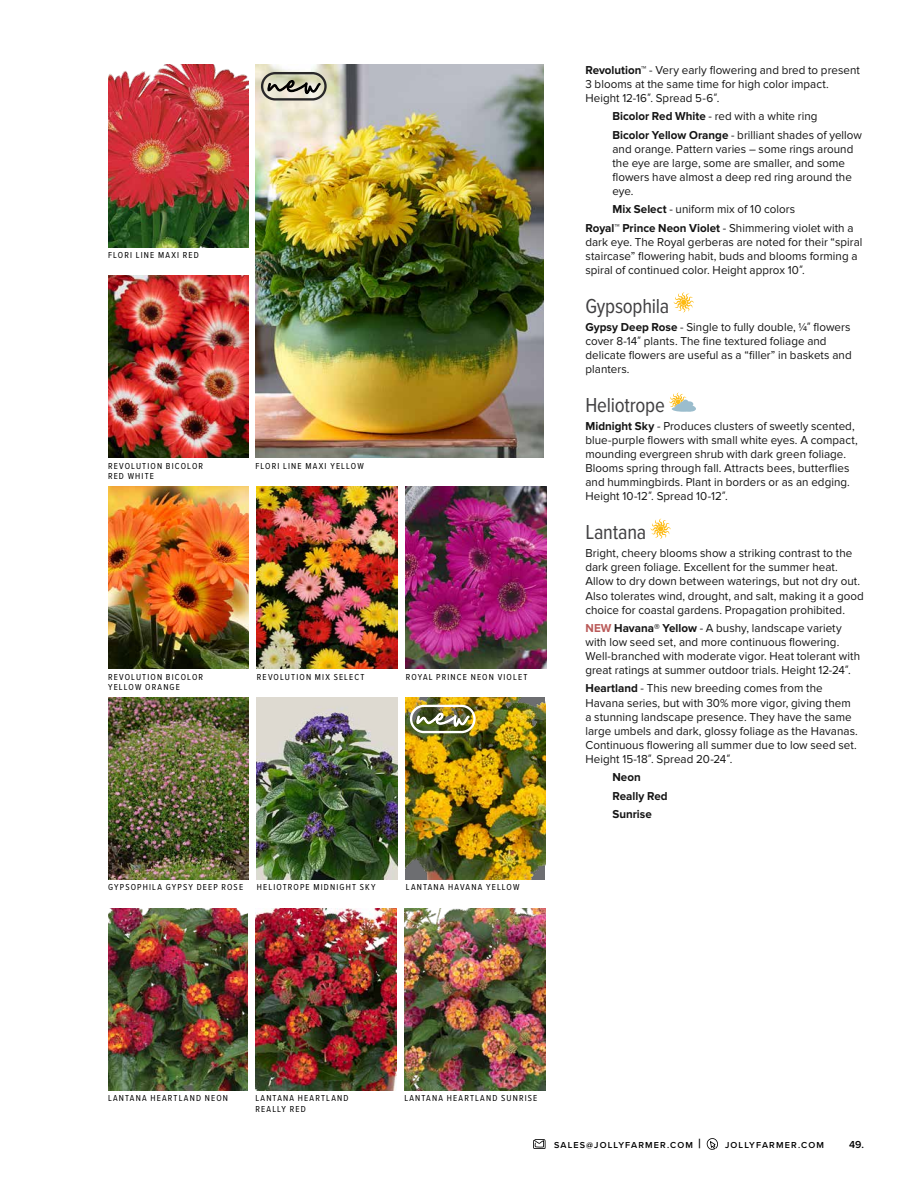
<style>
.page{position:relative;width:918px;height:1188px;background:#fff}
.page>*{position:absolute;margin:0;border:0;box-sizing:border-box;transform-origin:0 0}
.t1{font:21px "Proxima Nova Cond";letter-spacing:-.01em;color:#414042}
.t2{font:12px/14.1px "Proxima Nova";letter-spacing:.005em;color:#141414}
.t3{font:700 12px/18.5px "Proxima Nova";color:#141414}
.t4{font:600 10.5px "Proxima Nova";color:#000}
.t5{font:9px/10.8px "Proxima Nova Cond";letter-spacing:.125em;color:#000}
.t6{font:600 9px "Proxima Nova";letter-spacing:.13em;color:#000}
.s1{font-weight:700}
.s2{font-family:"Museo Slab 300"}
.s3{font-weight:700;color:#ba5a59}
.s4{font-size:13.5px}
</style>
<div class="page">
<svg style="left:533px;top:1139px;width:13px;height:10px"></svg>
<svg style="left:707px;top:1138px;width:11px;height:12px"></svg>
<svg style="left:674px;top:292px;width:20px;height:21px"></svg>
<div style="left:685px;top:401px;width:8px;height:6px;background:#9bbdcd;border-radius:50%"></div>
<svg style="left:669px;top:393px;width:19px;height:18px"></svg>
<div style="left:672px;top:406px;width:23px;height:6px;background:#9bbdcd;border-radius:50%"></div>
<div style="left:682px;top:400px;width:7px;height:8px;background:#9bbdcd;border-radius:50%"></div>
<div style="left:683px;top:405px;width:13px;height:7px;background:#9bbdcd;border-radius:50%"></div>
<svg style="left:650px;top:519px;width:21px;height:20px"></svg>
<img style="left:108px;top:65px;width:141px;height:182px">
<img style="left:108px;top:276px;width:141px;height:182px">
<img style="left:255px;top:65px;width:288px;height:393px">
<svg style="left:257px;top:65px;width:143px;height:38px;background:#b9bab7"></svg>
<svg style="left:261px;top:72px;width:66px;height:29px;background:#a19f90"></svg>
<img style="left:108px;top:487px;width:141px;height:182px">
<img style="left:257px;top:487px;width:141px;height:182px">
<img style="left:406px;top:487px;width:141px;height:182px">
<img style="left:108px;top:698px;width:141px;height:182px">
<img style="left:257px;top:698px;width:141px;height:182px">
<img style="left:406px;top:735px;width:139px;height:145px">
<img style="left:406px;top:698px;width:139px;height:37px">
<img style="left:410px;top:705px;width:66px;height:28px">
<img style="left:108px;top:908px;width:140px;height:183px">
<img style="left:255px;top:908px;width:141px;height:183px">
<img style="left:404px;top:908px;width:141px;height:183px">
<p class="t5" style="left:108px;top:249px;width:92px">FLORI LINE MAXI RED</p>
<p class="t5" style="left:108px;top:460px;width:97px">REVOLUTION BICOLOR<br>RED WHITE</p>
<p class="t5" style="left:255px;top:460px;width:110px">FLORI LINE MAXI YELLOW</p>
<p class="t5" style="left:108px;top:671px;width:97px">REVOLUTION BICOLOR<br>YELLOW ORANGE</p>
<p class="t5" style="left:257px;top:671px;width:109px">REVOLUTION MIX SELECT</p>
<p class="t5" style="left:406px;top:671px;width:123px">ROYAL PRINCE NEON VIOLET</p>
<p class="t5" style="left:108px;top:882px;width:137px">GYPSOPHILA GYPSY DEEP ROSE</p>
<p class="t5" style="left:257px;top:882px;width:120px">HELIOTROPE MIDNIGHT SKY</p>
<p class="t5" style="left:406px;top:882px;width:115px">LANTANA HAVANA YELLOW</p>
<p class="t2" style="left:585px;top:63px;width:276px"><span class="s1">Revolution™</span> - Very early flowering and bred to present<br>3 blooms at the same time for high color impact.<br>Height 12-16<span class="s2">”</span>. Spread 5-6<span class="s2">”</span>.</p>
<p class="t2" style="left:612px;top:107px;width:251px;line-height:18.5px"><span class="s1">Bicolor Red White</span> - red with a white ring<br><span class="s1">Bicolor Yellow Orange</span> - brilliant shades of yellow</p>
<p class="t2" style="left:612px;top:142px;width:242px">and orange. Pattern varies – some rings around the eye are large, some are smaller, and some flowers have almost a deep red ring around the eye.</p>
<p class="t2" style="left:585px;top:200px;width:270px;line-height:18.5px;text-indent:27px"><span class="s1">Mix Select</span> - uniform mix of 10 colors<br><span class="s1">Royal™ Prince Neon Violet</span> - Shimmering violet with a</p>
<p class="t2" style="left:585px;top:235px;width:279px">dark eye. The Royal gerberas are noted for their “spiral staircase” flowering habit, buds and blooms forming a spiral of continued color. Height approx 10<span class="s2">”</span>.</p>
<h1 class="t1" style="left:585px;top:293px;width:85px">Gypsophila</h1>
<p class="t2" style="left:585px;top:320px;width:268px"><span class="s1">Gypsy Deep Rose</span> - Single to fully double, ¼<span class="s2">”</span> flowers cover 8-14<span class="s2">”</span> plants. The fine textured foliage and delicate flowers are useful as a “filler” in baskets and planters.</p>
<h1 class="t1" style="left:585px;top:392px;width:81px">Heliotrope</h1>
<p class="t2" style="left:585px;top:419px;width:274px"><span class="s1">Midnight Sky</span> - Produces clusters of sweetly scented, blue-purple flowers with small white eyes. A compact, mounding evergreen shrub with dark green foliage.<br>Blooms spring through fall. Attracts bees, butterflies and hummingbirds. Plant in borders or as an edging.<br>Height 10-12<span class="s2">”</span>. Spread 10-12<span class="s2">”</span>.</p>
<h1 class="t1" style="left:585px;top:519px;width:62px">Lantana</h1>
<p class="t2" style="left:585px;top:547px;width:280px">Bright, cheery blooms show a striking contrast to the dark green foliage. Excellent for the summer heat.<br>Allow to dry down between waterings, but not dry out.<br>Also tolerates wind, drought, and salt, making it a good choice for coastal gardens. Propagation prohibited.</p>
<p class="t2" style="left:585px;top:621px;width:276px"><span class="s3">NEW</span> <span class="s1">Havana® Yellow</span> - A bushy, landscape variety with low seed set, and more continuous flowering.<br>Well-branched with moderate vigor. Heat tolerant with great ratings at summer outdoor trials. Height 12-24<span class="s2">”</span>.</p>
<p class="t2" style="left:585px;top:682px;width:274px"><span class="s1">Heartland</span> - This new breeding comes from the Havana series, but with 30% more vigor, giving them a stunning landscape presence. They have the same large umbels and dark, glossy foliage as the Havanas.<br>Continuous flowering all summer due to low seed set.<br>Height 15-18<span class="s2">”</span>. Spread 20-24<span class="s2">”</span>.</p>
<p class="t3" style="left:612px;top:768px;width:57px">Neon<br>Really Red<br>Sunrise</p>
<p class="t5" style="left:108px;top:1093px;width:122px">LANTANA HEARTLAND NEON</p>
<p class="t5" style="left:255px;top:1093px;width:95px">LANTANA HEARTLAND<br>REALLY RED</p>
<p class="t5" style="left:404px;top:1093px;width:135px">LANTANA HEARTLAND SUNRISE</p>
<p class="t6" style="left:554px;top:1139px;width:148px">SALES@JOLLYFARMER.COM <span class="s4">|</span></p>
<p class="t6" style="left:725px;top:1139px;width:100px">JOLLYFARMER.COM</p>
<p class="t4" style="left:849px;top:1138px;width:16px">49.</p>
</div>
